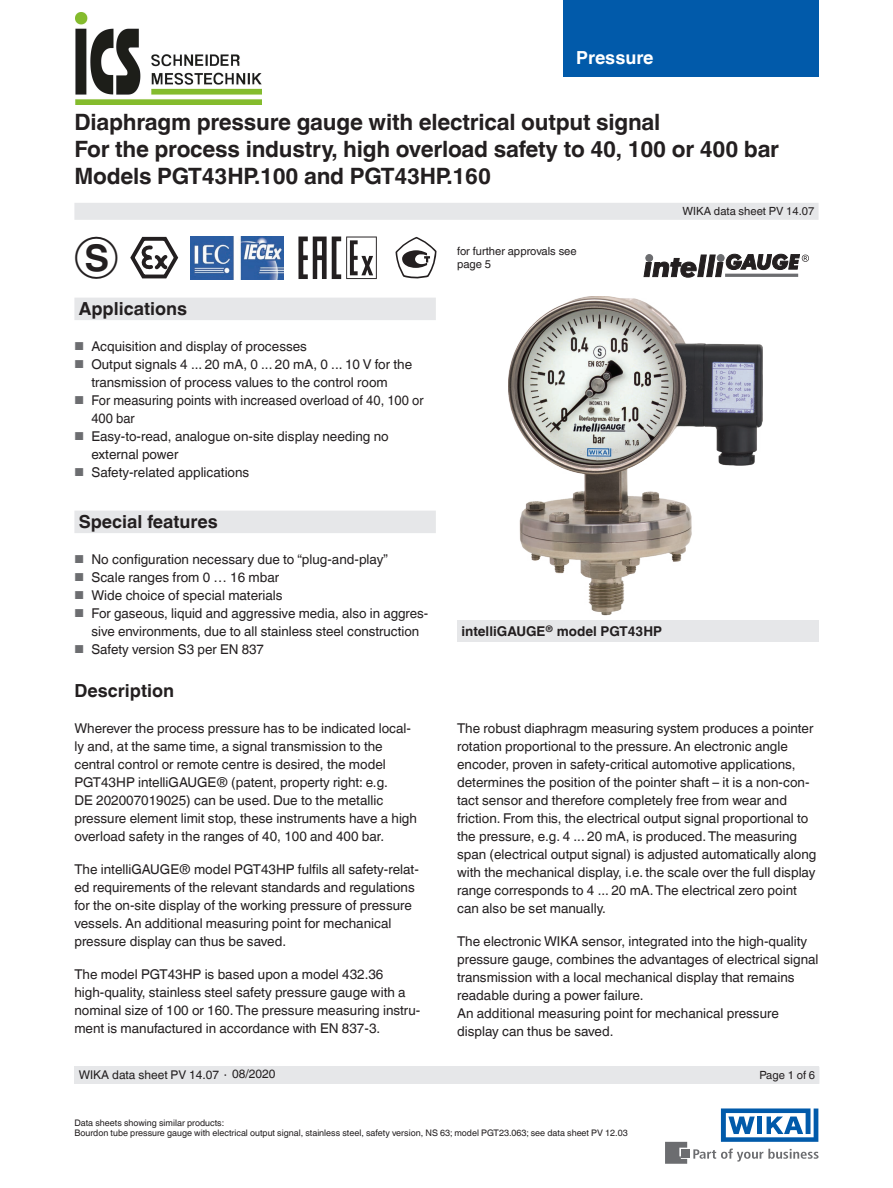
<style>
.page{position:relative;width:893px;height:1188px;background:#fff}
.page>*{position:absolute;margin:0;border:0;box-sizing:border-box;transform-origin:0 0}
.t1{font:46.5px "Wika";color:#231f20}
.t2{font:700 22.5px/27px "Helvetica World";letter-spacing:-.01em;color:#231f20}
.t3{font:700 18px "Helvetica World";color:#231f20}
.t4{font:700 18px "Helvetica World";color:#fff}
.t5{font:13.5px/18px "Helvetica World";color:#231f20}
.t6{font:13.5px/18px "Helvetica World";color:#231f20;scale:.96 1}
.t7{font:700 13.5px "Helvetica World";color:#231f20}
.t8{font:12px "Helvetica World";color:#231f20}
.t9{font:11.25px/13.5px "Helvetica World";color:#231f20}
.t10{font:9px/10.5px "Helvetica World";color:#231f20}
.s1{font-size:11.55px;color:#6c6d70}
.s2{font-size:11.25px}
</style>
<div class="page">
<svg style="left:693px;top:1149px;width:126px;height:13px"></svg>
<div style="left:682px;top:1150px;width:8px;height:8px;background:#6c6d70"></div>
<svg style="left:665px;top:1142px;width:22px;height:22px"></svg>
<svg style="left:721px;top:1108px;width:97px;height:34px"></svg>
<div style="left:563px;top:0;width:256px;height:76px;background:#015aaa"></div>
<div style="left:74px;top:203px;width:745px;height:17px;background:#e6e7e9"></div>
<div style="left:74px;top:1066px;width:745px;height:18px;background:#e6e7e9"></div>
<img style="left:508px;top:296px;width:254px;height:319px">
<div style="left:74px;top:298px;width:362px;height:22px;background:#e6e7e9"></div>
<div style="left:74px;top:511px;width:362px;height:22px;background:#e6e7e9"></div>
<div style="left:457px;top:621px;width:361px;height:21px;background:#e6e7e9"></div>
<svg style="left:643px;top:254px;width:166px;height:24px"></svg>
<div style="left:646px;top:255px;width:7px;height:6px;background:#6c6d70;border-radius:50%"></div>
<div style="left:645px;top:254px;width:8px;height:8px;border:1px solid #6c6d70;border-radius:50%"></div>
<hr style="left:725px;top:274px;width:73px;height:3px;background:#6c6d70">
<div style="left:717px;top:255px;width:7px;height:6px;background:#6c6d70;border-radius:50%"></div>
<div style="left:717px;top:254px;width:7px;height:8px;border:1px solid #6c6d70;border-radius:50%"></div>
<svg style="left:130px;top:237px;width:49px;height:42px"></svg>
<svg style="left:298px;top:237px;width:79px;height:42px"></svg>
<img style="left:191px;top:237px;width:92px;height:42px">
<svg style="left:395px;top:237px;width:41px;height:42px"></svg>
<img style="left:76px;top:12px;width:185px;height:93px">
<h3 class="t4" style="left:576px;top:47px;width:79px">Pressure</h3>
<h2 class="t2" style="left:74px;top:108px;width:706px">Diaphragm pressure gauge with electrical output signal<br>For the process industry, high overload safety to 40, 100 or 400 bar<br>Models PGT43HP.100 and PGT43HP.160</h2>
<h1 class="t1" style="left:74px;top:234px;width:46px">k</h1>
<h3 class="t3" style="left:79px;top:298px;width:110px">Applications</h3>
<p class="t5" style="left:74px;top:337px;width:234px"><span class="s1">■</span> Acquisition and display of processes</p>
<p class="t5" style="left:74px;top:355px;width:339px;text-align:center"><span class="s1">■</span> Output signals 4 ... 20 mA, 0 ... 20 mA, 0 ... 10 V for the transmission of process values to the control room</p>
<p class="t6" style="left:91px;top:391px;width:348px;text-indent:-17px"><span class="s1">■</span> For measuring points with increased overload of 40, 100 or<br>400 bar</p>
<p class="t5" style="left:91px;top:427px;width:299px;text-indent:-17px"><span class="s1">■</span> Easy-to-read, analogue on-site display needing no external power</p>
<p class="t5" style="left:74px;top:463px;width:176px"><span class="s1">■</span> Safety-related applications</p>
<h3 class="t3" style="left:79px;top:511px;width:141px">Special features</h3>
<p class="t5" style="left:74px;top:550px;width:315px"><span class="s1">■</span> No configuration necessary due to “plug-and-play”</p>
<p class="t5" style="left:74px;top:568px;width:206px"><span class="s1">■</span> Scale ranges from 0 … 16 mbar</p>
<p class="t5" style="left:74px;top:586px;width:210px"><span class="s1">■</span> Wide choice of special materials</p>
<p class="t5" style="left:74px;top:604px;width:355px;text-align:center"><span class="s1">■</span> For gaseous, liquid and aggressive media, also in aggres&shy;sive environments, due to all stainless steel construction</p>
<p class="t5" style="left:74px;top:640px;width:191px"><span class="s1">■</span> Safety version S3 per EN 837</p>
<h3 class="t3" style="left:74px;top:681px;width:101px">Description</h3>
<p class="t5" style="left:74px;top:720px;width:344px">Wherever the process pressure has to be indicated local&shy;ly and, at the same time, a signal transmission to the central control or remote centre is desired, the model PGT43HP intelliGAUGE® (patent, property right: e.g.<br>DE 202007019025) can be used. Due to the metallic pressure element limit stop, these instruments have a high overload safety in the ranges of 40, 100 and 400 bar.</p>
<p class="t5" style="left:74px;top:861px;width:346px">The intelliGAUGE® model PGT43HP fulfils all safety-relat&shy;ed requirements of the relevant standards and regulations for the on-site display of the working pressure of pressure vessels. An additional measuring point for mechanical pressure display can thus be saved.</p>
<p class="t5" style="left:74px;top:966px;width:347px">The model PGT43HP is based upon a model 432.36 high-quality, stainless steel safety pressure gauge with a nominal size of 100 or 160. The pressure measuring instru&shy;ment is manufactured in accordance with EN 837-3.</p>
<p class="t8" style="left:79px;top:1068px;width:198px">WIKA data sheet PV 14.07 <span class="s2">∙</span> 08/2020</p>
<p class="t9" style="left:457px;top:244px;width:121px">for further approvals see page 5</p>
<p class="t9" style="left:682px;top:205px;width:133px">WIKA data sheet PV 14.07</p>
<p class="t7" style="left:461px;top:624px;width:202px">intelliGAUGE<sup>®</sup> model PGT43HP</p>
<p class="t5" style="left:457px;top:720px;width:361px">The robust diaphragm measuring system produces a pointer rotation proportional to the pressure. An electronic angle encoder, proven in safety-critical automotive applications, determines the position of the pointer shaft – it is a non-con&shy;tact sensor and therefore completely free from wear and friction. From this, the electrical output signal proportional to the pressure, e.g. 4 ... 20 mA, is produced. The measuring span (electrical output signal) is adjusted automatically along with the mechanical display, i.e. the scale over the full display range corresponds to 4 ... 20 mA. The electrical zero point can also be set manually.</p>
<p class="t5" style="left:457px;top:932px;width:363px">The electronic WIKA sensor, integrated into the high-quality pressure gauge, combines the advantages of electrical signal transmission with a local mechanical display that remains readable during a power failure.<br>An additional measuring point for mechanical pressure display can thus be saved.</p>
<p class="t9" style="left:759px;top:1069px;width:57px">Page 1 of 6</p>
<p class="t10" style="left:74px;top:1117px;width:555px">Data sheets showing similar products:<br>Bourdon tube pressure gauge with electrical output signal, stainless steel, safety version, NS 63; model PGT23.063; see data sheet PV 12.03</p>
</div>
